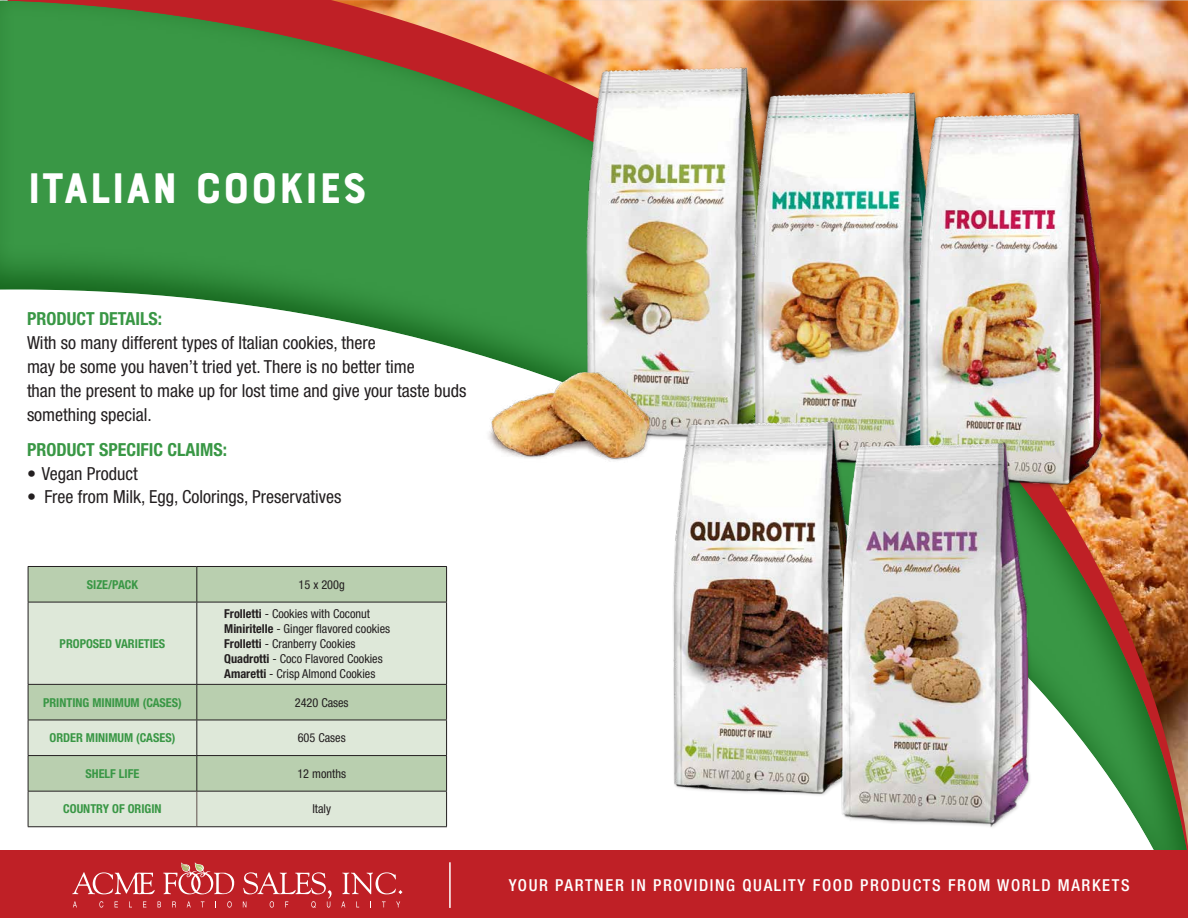
<style>
.page{position:relative;width:1188px;height:918px;background:#fff}
.page>*{position:absolute;margin:0;border:0;box-sizing:border-box;transform-origin:0 0}
.t1{font:45px "Bourton Base";color:#fff}
.t2{font:condensed 18px/24px "Helvetica Neue LT Std";color:#231f20}
.t3{font:700 condensed 18px "Helvetica Neue LT Std";color:#399745}
.t4{font:500 condensed 16.5px "Helvetica Neue LT Std";letter-spacing:.1em;color:#fff}
.t5{font:condensed 12.3px/15px "Helvetica Neue LT Std";color:#231f20}
.t6{font:700 condensed 12.3px "Helvetica Neue LT Std";color:#399745}
.s1{font-weight:700}
</style>
<div class="page">
<div style="left:0;top:0;width:1188px;height:918px;background:#399745;opacity:.83"></div>
<div style="left:0;top:850px;width:1188px;height:68px;background:#bf2026"></div>
<hr style="left:449px;top:862px;width:2px;height:46px;background:#fff">
<svg style="left:72px;top:872px;width:83px;height:22px"></svg>
<svg style="left:342px;top:872px;width:60px;height:22px"></svg>
<svg style="left:163px;top:862px;width:71px;height:32px"></svg>
<svg style="left:73px;top:901px;width:4px;height:6px"></svg>
<svg style="left:99px;top:901px;width:4px;height:7px"></svg>
<svg style="left:115px;top:901px;width:3px;height:6px"></svg>
<svg style="left:143px;top:901px;width:3px;height:6px"></svg>
<svg style="left:158px;top:901px;width:3px;height:6px"></svg>
<svg style="left:172px;top:901px;width:4px;height:6px"></svg>
<svg style="left:187px;top:901px;width:4px;height:6px"></svg>
<svg style="left:227px;top:901px;width:5px;height:7px"></svg>
<svg style="left:243px;top:872px;width:89px;height:36px"></svg>
<svg style="left:341px;top:901px;width:4px;height:6px"></svg>
<svg style="left:382px;top:901px;width:4px;height:6px"></svg>
<svg style="left:396px;top:901px;width:4px;height:6px"></svg>
<img style="left:568px;top:49px;width:211px;height:354px">
<img style="left:467px;top:215px;width:211px;height:402px">
<img style="left:735px;top:75px;width:212px;height:351px">
<img style="left:654px;top:403px;width:212px;height:398px">
<img style="left:900px;top:95px;width:212px;height:402px">
<img style="left:824px;top:426px;width:211px;height:401px">
<div style="left:29px;top:567px;width:417px;height:35px;background:#b9cfaf"></div>
<svg style="left:29px;top:603px;width:417px;height:223px;background:#d1dfca"></svg>
<hr style="left:197px;top:791px;width:1px;height:35px;background:#60514f">
<hr style="left:28px;top:566px;width:169px;height:1px;background:#231f20">
<hr style="left:28px;top:567px;width:1px;height:35px;background:#231f20">
<hr style="left:197px;top:566px;width:250px;height:1px;background:#231f20">
<hr style="left:197px;top:567px;width:1px;height:35px;background:#231f20">
<hr style="left:446px;top:567px;width:1px;height:35px;background:#231f20">
<hr style="left:28px;top:602px;width:169px;height:1px;background:#231f20">
<hr style="left:197px;top:602px;width:250px;height:1px;background:#231f20">
<hr style="left:28px;top:602px;width:1px;height:82px;background:#231f20">
<hr style="left:197px;top:602px;width:1px;height:82px;background:#231f20">
<hr style="left:446px;top:602px;width:1px;height:82px;background:#231f20">
<hr style="left:28px;top:684px;width:169px;height:1px;background:#231f20">
<hr style="left:28px;top:685px;width:1px;height:35px;background:#231f20">
<hr style="left:28px;top:720px;width:169px;height:1px;background:#231f20">
<hr style="left:28px;top:720px;width:1px;height:35px;background:#231f20">
<hr style="left:197px;top:684px;width:250px;height:1px;background:#231f20">
<hr style="left:197px;top:685px;width:1px;height:35px;background:#231f20">
<hr style="left:446px;top:685px;width:1px;height:35px;background:#231f20">
<hr style="left:197px;top:720px;width:250px;height:1px;background:#231f20">
<hr style="left:197px;top:720px;width:1px;height:35px;background:#231f20">
<hr style="left:446px;top:720px;width:1px;height:35px;background:#231f20">
<hr style="left:28px;top:755px;width:169px;height:1px;background:#231f20">
<hr style="left:28px;top:756px;width:1px;height:35px;background:#231f20">
<hr style="left:197px;top:755px;width:250px;height:1px;background:#231f20">
<hr style="left:197px;top:756px;width:1px;height:35px;background:#231f20">
<hr style="left:446px;top:756px;width:1px;height:35px;background:#231f20">
<hr style="left:28px;top:791px;width:169px;height:1px;background:#231f20">
<hr style="left:28px;top:791px;width:1px;height:35px;background:#231f20">
<hr style="left:197px;top:791px;width:250px;height:1px;background:#231f20">
<hr style="left:446px;top:791px;width:1px;height:35px;background:#231f20">
<hr style="left:28px;top:826px;width:169px;height:1px;background:#231f20">
<hr style="left:197px;top:826px;width:250px;height:1px;background:#231f20">
<h1 class="t1" style="left:27px;top:160px;width:342px">ITALIAN COOKIES</h1>
<p class="t3" style="left:27px;top:308px;width:137px">PRODUCT DETAILS:</p>
<p class="t2" style="left:27px;top:330px;width:441px">With so many different types of Italian cookies, there<br>may be some you haven’t tried yet. There is no better time<br>than the present to make up for lost time and give your taste buds something special.</p>
<p class="t3" style="left:27px;top:438px;width:202px">PRODUCT SPECIFIC CLAIMS:</p>
<p class="t2" style="left:27px;top:461px;width:112px">• Vegan Product</p>
<p class="t2" style="left:27px;top:485px;width:316px">• Free from Milk, Egg, Colorings, Preservatives</p>
<p class="t6" style="left:87px;top:577px;width:53px">SIZE/PACK</p>
<p class="t5" style="left:299px;top:577px;width:48px">15 x 200g</p>
<p class="t6" style="left:60px;top:636px;width:107px">PROPOSED VARIETIES</p>
<p class="t5" style="left:224px;top:606px;width:168px"><span class="s1">Frolletti</span> - Cookies with Coconut <span class="s1">Miniritelle</span> - Ginger flavored cookies <span class="s1">Frolletti</span> - Cranberry Cookies <span class="s1">Quadrotti</span> - Coco Flavored Cookies <span class="s1">Amaretti</span> - Crisp Almond Cookies</p>
<p class="t6" style="left:43px;top:695px;width:140px">PRINTING MINIMUM (CASES)</p>
<p class="t5" style="left:295px;top:695px;width:55px">2420 Cases</p>
<p class="t6" style="left:50px;top:730px;width:127px">ORDER MINIMUM (CASES)</p>
<p class="t5" style="left:298px;top:730px;width:49px">605 Cases</p>
<p class="t6" style="left:85px;top:766px;width:55px">SHELF LIFE</p>
<p class="t5" style="left:297px;top:766px;width:50px">12 months</p>
<p class="t6" style="left:63px;top:802px;width:100px">COUNTRY OF ORIGIN</p>
<p class="t5" style="left:312px;top:801px;width:20px">Italy</p>
<p class="t4" style="left:509px;top:875px;width:622px">YOUR PARTNER IN PROVIDING QUALITY FOOD PRODUCTS FROM WORLD MARKETS</p>
</div>
